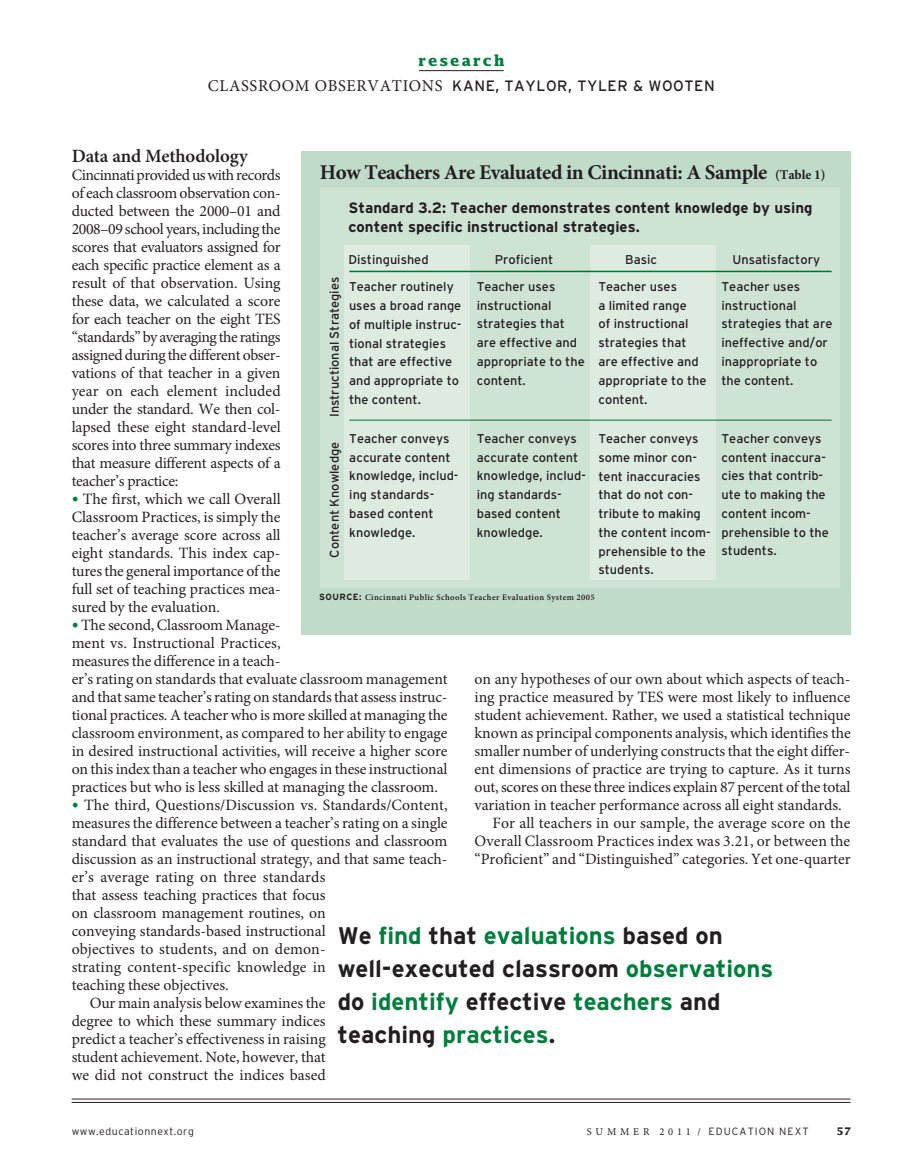
<style>
.page{position:relative;width:905px;height:1175px;background:#fff}
.page>*{position:absolute;margin:0;border:0;box-sizing:border-box;transform-origin:0 0}
.t1{font:700 24px/33px "Interstate";color:#231f20}
.t2{font:700 21px "Minion Pro";letter-spacing:-.02em;color:#231f20}
.t3{font:600 18.75px "Minion Pro";letter-spacing:-.005em;color:#231f20}
.t4{font:15.75px/18px "Minion Pro";letter-spacing:-.005em;color:#231f20;text-align:justify}
.t5{font:700 15px/18.8px "Interstate";color:#231f20}
.t6{font:15px/25.5px "Interstate";letter-spacing:.04em;color:#231f20;text-align:center}
.t7{font:12.75px/18.8px "Interstate";color:#231f20}
.t8{font:300 10.5px "Interstate";letter-spacing:.1em;color:#231f20}
.t9{font:300 10.5px "Interstate";letter-spacing:.05em;color:#231f20}
.t10{font:700 10.5px "Lucida";color:#231f20}
.t11{font:600 8.7px "Minion Pro";letter-spacing:.045em;color:#231f20}
.s1{font-family:"Lucida";font-weight:700;color:#007e3d}
.s2{font-family:"Minion Pro";font-size:16.5px}
.s3{font-size:18px;color:#007e3d}
.s4{font-size:13.5px}
.s5{font-family:"Interstate";font-weight:700;font-size:9px}
.s6{color:#007e3d}
.s7{font-family:"Minion Pro";font-weight:400}
</style>
<div class="page">
<hr style="left:72px;top:1102px;width:778px;height:1px;background:#231f20">
<hr style="left:72px;top:1098px;width:778px;height:1px;background:#231f20">
<hr style="left:419px;top:70px;width:84px;height:1px;background:#231f20">
<div style="left:302px;top:151px;width:548px;height:483px;background:#c1dbca"></div>
<div style="left:320px;top:188px;width:519px;height:400px;background:#cfe3d5"></div>
<div style="left:344px;top:245px;width:126px;height:335px;background:#ddebe1"></div>
<div style="left:590px;top:245px;width:125px;height:335px;background:#ddebe1"></div>
<hr style="left:349px;top:271px;width:482px;height:1px;background:#007e3d">
<hr style="left:349px;top:420px;width:482px;height:1px;background:#007e3d">
<p class="t6" style="left:208px;top:48px;width:508px"><span class="s1">research<br></span><span class="s2">CLASSROOM OBSERVATIONS</span> KANE, TAYLOR, TYLER &amp; WOOTEN</p>
<p class="t3" style="left:72px;top:143px;width:178px">Data and Methodology</p>
<p class="t4" style="left:72px;top:166px;width:210px">Cincinnati provided us with records of each classroom observation con&shy;ducted between the 2000–01 and 2008–09 school years, including the scores that evaluators assigned for each specific practice element as a result of that observation. Using these data, we calculated a score for each teacher on the eight TES “standards” by averaging the ratings assigned during the different obser&shy;vations of that teacher in a given year on each element included under the standard. We then col&shy;lapsed these eight standard-level scores into three summary indexes that measure different aspects of a teacher’s practice:</p>
<p class="t4" style="left:72px;top:490px;width:210px"><span class="s3">•</span> The first, which we call Overall Classroom Practices, is simply the teacher’s average score across all eight standards. This index cap&shy;tures the general importance of the full set of teaching practices mea&shy;sured by the evaluation.</p>
<p class="t4" style="left:72px;top:616px;width:377px;text-align:left"><span class="s3">•</span> The second, Classroom Manage-<br>ment vs. Instructional Practices,<br>measures the difference in a teach-<br>er’s rating on standards that evaluate classroom management and that same teacher’s rating on standards that assess instruc&shy;tional practices. A teacher who is more skilled at managing the classroom environment, as compared to her ability to engage in desired instructional activities, will receive a higher score on this index than a teacher who engages in these instructional practices but who is less skilled at managing the classroom.</p>
<p class="t4" style="left:72px;top:796px;width:377px"><span class="s3">•</span> The third, Questions/Discussion vs. Standards/Content,</p>
<p class="t4" style="left:72px;top:814px;width:377px">measures the difference between a teacher’s rating on a single</p>
<p class="t4" style="left:72px;top:832px;width:377px">standard that evaluates the use of questions and classroom</p>
<p class="t4" style="left:72px;top:850px;width:377px">discussion as an instructional strategy, and that same teach-</p>
<p class="t4" style="left:72px;top:868px;width:255px">er’s average rating on three standards</p>
<p class="t4" style="left:72px;top:886px;width:255px">that assess teaching practices that focus</p>
<p class="t4" style="left:72px;top:904px;width:255px">on classroom management routines, on</p>
<p class="t4" style="left:72px;top:922px;width:255px">conveying standards-based instructional</p>
<p class="t4" style="left:72px;top:940px;width:255px">objectives to students, and on demon-</p>
<p class="t4" style="left:72px;top:958px;width:256px">strating content-specific knowledge in</p>
<p class="t4" style="left:72px;top:976px;width:158px">teaching these objectives.</p>
<p class="t4" style="left:90px;top:994px;width:237px">Our main analysis below examines the</p>
<p class="t4" style="left:72px;top:1012px;width:255px">degree to which these summary indices</p>
<p class="t4" style="left:72px;top:1030px;width:255px">predict a teacher’s effectiveness in raising</p>
<p class="t4" style="left:72px;top:1048px;width:255px">student achievement. Note, however, that</p>
<p class="t4" style="left:72px;top:1066px;width:255px">we did not construct the indices based</p>
<p class="t2" style="left:320px;top:157px;width:507px">How Teachers Are Evaluated in Cincinnati: A Sample <span class="s4">(Table 1)</span></p>
<p class="t5" style="left:348px;top:198px;width:465px">Standard 3.2: Teacher demonstrates content knowledge by using content specific instructional strategies.</p>
<p class="t7" style="left:348px;top:250px;width:82px">Distinguished</p>
<p class="t7" style="left:495px;top:250px;width:60px">Proficient</p>
<p class="t7" style="left:625px;top:250px;width:34px">Basic</p>
<p class="t7" style="left:732px;top:250px;width:89px">Unsatisfactory</p>
<p class="t7" style="left:325px;top:417px;width:142px;rotate:-90deg">Instructional Strategies</p>
<p class="t7" style="left:325px;top:557px;width:117px;rotate:-90deg">Content Knowledge</p>
<p class="t7" style="left:477px;top:277px;width:109px">Teacher uses instructional strategies that are effective and appropriate to the content.</p>
<p class="t7" style="left:598px;top:277px;width:109px">Teacher uses<br>a limited range<br>of instructional strategies that are effective and appropriate to the content.</p>
<p class="t7" style="left:721px;top:277px;width:112px">Teacher uses instructional strategies that are ineffective and/or inappropriate to the content.</p>
<p class="t7" style="left:349px;top:277px;width:114px">Teacher routinely uses a broad range of multiple instruc&shy;tional strategies that are effective and appropriate to the content.</p>
<p class="t7" style="left:721px;top:429px;width:109px">Teacher conveys content inaccura&shy;cies that contrib&shy;ute to making the content incom&shy;prehensible to the students.</p>
<p class="t7" style="left:349px;top:429px;width:111px">Teacher conveys accurate content knowledge, includ&shy;ing standards&shy;based content knowledge.</p>
<p class="t7" style="left:477px;top:429px;width:111px">Teacher conveys accurate content knowledge, includ&shy;ing standards&shy;based content knowledge.</p>
<p class="t7" style="left:598px;top:429px;width:114px">Teacher conveys some minor con&shy;tent inaccuracies that do not con&shy;tribute to making the content incom&shy;prehensible to the students.</p>
<p class="t11" style="left:319px;top:591px;width:277px"><span class="s5">SOURCE:</span> Cincinnati Public Schools Teacher Evaluation System 2005</p>
<p class="t4" style="left:474px;top:670px;width:377px">on any hypotheses of our own about which aspects of teach-</p>
<p class="t4" style="left:474px;top:688px;width:377px">ing practice measured by TES were most likely to influence</p>
<p class="t4" style="left:474px;top:706px;width:377px">student achievement. Rather, we used a statistical technique</p>
<p class="t4" style="left:474px;top:724px;width:377px">known as principal components analysis, which identifies the</p>
<p class="t4" style="left:474px;top:742px;width:377px">smaller number of underlying constructs that the eight differ-</p>
<p class="t4" style="left:474px;top:760px;width:377px">ent dimensions of practice are trying to capture. As it turns</p>
<p class="t4" style="left:474px;top:778px;width:377px">out, scores on these three indices explain 87 percent of the total</p>
<p class="t4" style="left:474px;top:796px;width:368px">variation in teacher performance across all eight standards.</p>
<p class="t4" style="left:492px;top:814px;width:359px">For all teachers in our sample, the average score on the</p>
<p class="t4" style="left:474px;top:832px;width:377px">Overall Classroom Practices index was 3.21, or between the</p>
<p class="t4" style="left:474px;top:850px;width:377px">“Proficient” and “Distinguished” categories. Yet one-quarter</p>
<p class="t1" style="left:337px;top:918px;width:437px">We <span class="s6">find</span> that <span class="s6">evaluations</span> based on well-executed classroom <span class="s6">observations </span>do <span class="s6">identify</span> effective <span class="s6">teachers</span> and teaching <span class="s6">practices</span>.</p>
<p class="t9" style="left:72px;top:1125px;width:124px">www.educationnext.org</p>
<p class="t8" style="left:586px;top:1125px;width:223px"><span class="s7">S U M M E R 2 0 1 1 /</span> EDUCATION NEXT</p>
<p class="t10" style="left:836px;top:1124px;width:16px">57</p>
</div>
